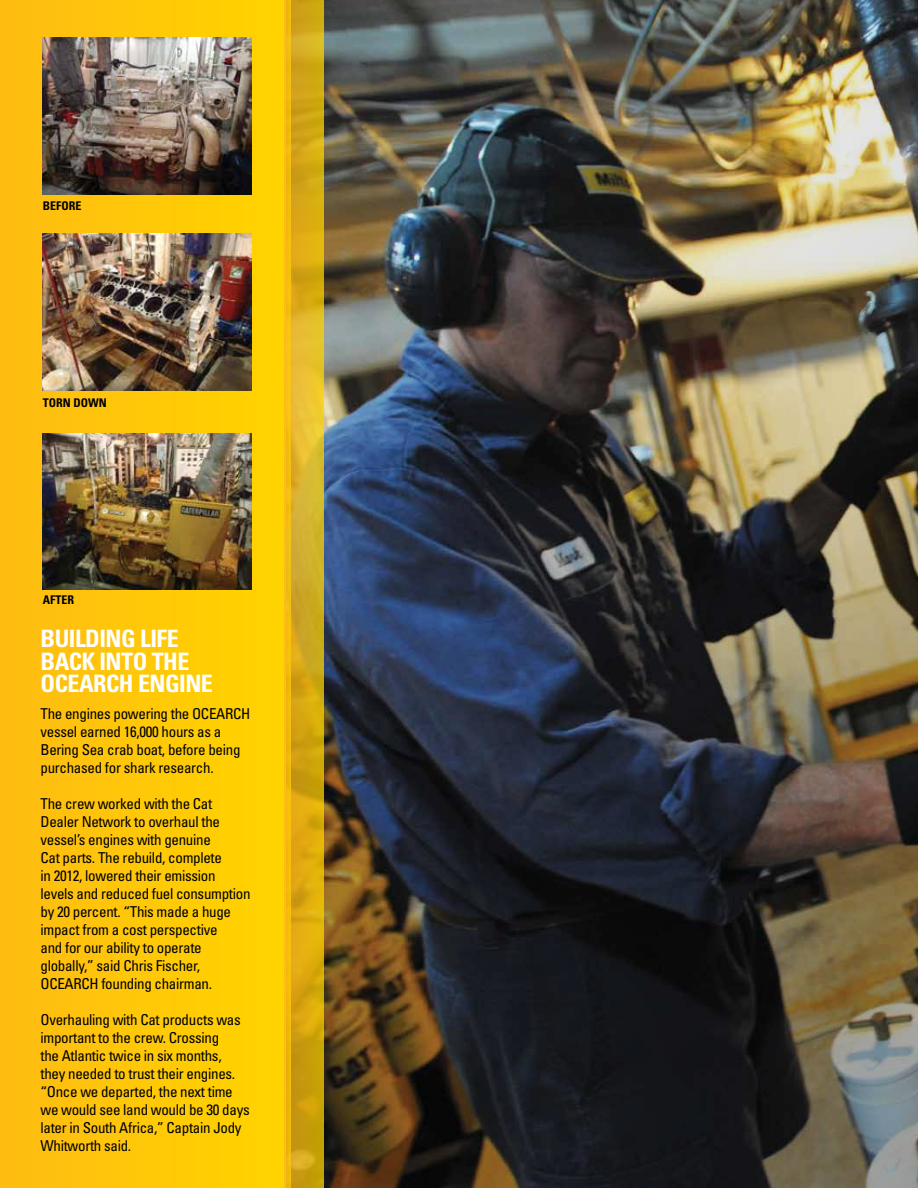
<style>
.page{position:relative;width:918px;height:1188px;background:#fff}
.page>*{position:absolute;margin:0;border:0;box-sizing:border-box;transform-origin:0 0}
.t1{font:700 condensed 24px/22.5px "Univers LT Std";letter-spacing:-.02em;color:#fff}
.t2{font:condensed 15px/18px "Univers LT Std";letter-spacing:-.02em;color:#000}
.t3{font:700 condensed 12px "Univers LT Std";color:#000}
</style>
<div class="page">
<img style="left:324px;top:0;width:594px;height:1188px">
<div style="left:0;top:0;width:286px;height:1188px;background:#ffc808"></div>
<svg style="left:284px;top:0;width:6px;height:1188px"></svg>
<svg style="left:290px;top:0;width:34px;height:1188px;background:#d8ab18"></svg>
<img style="left:42px;top:38px;width:210px;height:156px">
<img style="left:42px;top:234px;width:210px;height:156px">
<img style="left:42px;top:433px;width:210px;height:157px">
<p class="t3" style="left:43px;top:199px;width:40px">BEFORE</p>
<p class="t3" style="left:43px;top:395px;width:66px">TORN DOWN</p>
<p class="t3" style="left:43px;top:592px;width:33px">AFTER</p>
<h1 class="t1" style="left:40px;top:627px;width:174px">BUILDING LIFE<br>BACK INTO THE<br>OCEARCH ENGINE</h1>
<p class="t2" style="left:40px;top:705px;width:211px">The engines powering the OCEARCH vessel earned 16,000 hours as a<br>Bering Sea crab boat, before being purchased for shark research.</p>
<p class="t2" style="left:40px;top:795px;width:212px">The crew worked with the Cat<br>Dealer Network to overhaul the vessel’s engines with genuine<br>Cat parts. The rebuild, complete<br>in 2012, lowered their emission levels and reduced fuel consumption by 20 percent. “This made a huge impact from a cost perspective<br>and for our ability to operate globally,” said Chris Fischer,<br>OCEARCH founding chairman.</p>
<p class="t2" style="left:40px;top:1011px;width:211px">Overhauling with Cat products was important to the crew. Crossing<br>the Atlantic twice in six months, they needed to trust their engines. “Once we departed, the next time we would see land would be 30 days later in South Africa,” Captain Jody<br>Whitworth said.</p>
</div>
